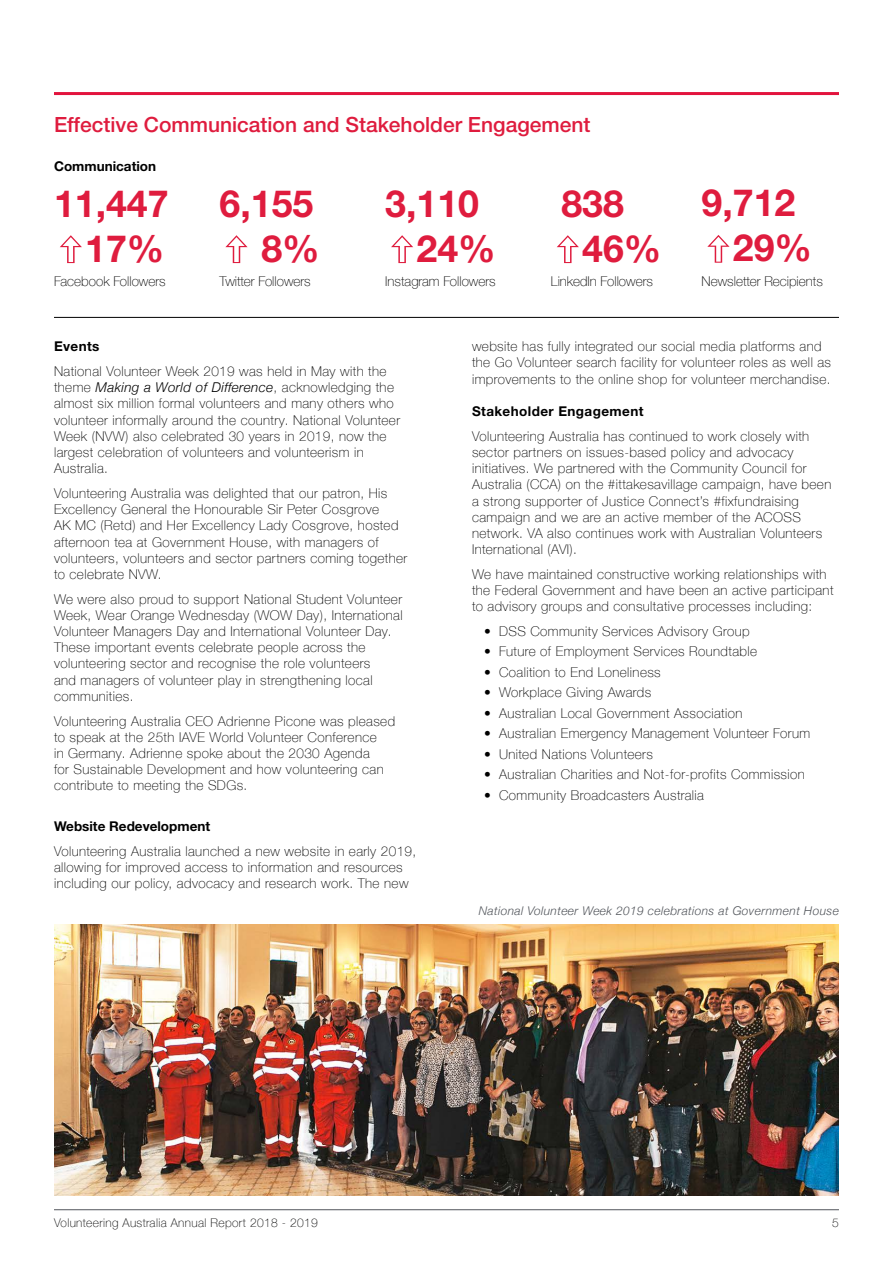
<style>
.page{position:relative;width:893px;height:1263px;background:#fff}
.page>*{position:absolute;margin:0;border:0;box-sizing:border-box;transform-origin:0 0}
.t1{font:700 37.5px/45px "Helvetica Neue LT Std";color:#df1c3e}
.t2{font:500 21px "Helvetica Neue LT Std";color:#df1c3e}
.t3{font:100 13.5px/16.2px "Helvetica Neue";letter-spacing:.03em;color:#000}
.t4{font:100 13.5px "Helvetica Neue";color:#000}
.t5{font:700 13.5px "Helvetica Neue LT Std";color:#000}
.t6{font:700 13.5px "Helvetica Neue LT Std";letter-spacing:.03em;color:#000}
.t7{font:italic 300 12px "Helvetica Neue";letter-spacing:.03em;color:#52555b}
.t8{font:100 12px "Helvetica Neue";letter-spacing:.03em;color:#000}
.s1{font-weight:300;font-style:italic}
</style>
<div class="page">
<hr style="left:54px;top:1209px;width:785px;height:1px;background:#52555b">
<img style="left:54px;top:925px;width:785px;height:271px">
<svg style="left:67px;top:247px;width:8px;height:16px"></svg>
<hr style="left:69px;top:244px;width:4px;height:18px;background:#fff">
<svg style="left:60px;top:235px;width:22px;height:12px"></svg>
<div style="left:233px;top:243px;width:7px;height:20px;background:#df1c3e"></div>
<div style="left:234px;top:244px;width:5px;height:18px;background:#fff"></div>
<svg style="left:225px;top:235px;width:23px;height:12px"></svg>
<svg style="left:398px;top:247px;width:8px;height:16px"></svg>
<hr style="left:400px;top:244px;width:4px;height:18px;background:#fff">
<svg style="left:391px;top:235px;width:22px;height:12px"></svg>
<div style="left:564px;top:243px;width:7px;height:20px;background:#e02647"></div>
<div style="left:565px;top:244px;width:5px;height:18px;background:#fff"></div>
<svg style="left:557px;top:235px;width:22px;height:12px"></svg>
<hr style="left:54px;top:317px;width:785px;height:1px;background:#000">
<svg style="left:715px;top:247px;width:7px;height:16px"></svg>
<div style="left:716px;top:243px;width:5px;height:19px;background:#fff"></div>
<svg style="left:707px;top:235px;width:22px;height:12px"></svg>
<hr style="left:54px;top:92px;width:785px;height:3px;background:#e2133d">
<h2 class="t2" style="left:54px;top:112px;width:538px">Effective Communication and Stakeholder Engagement</h2>
<p class="t5" style="left:54px;top:158px;width:104px">Communication</p>
<h1 class="t1" style="left:54px;top:180px;width:116px;text-align:right">11,447<br>17%</h1>
<p class="t4" style="left:54px;top:271px;width:113px">Facebook Followers</p>
<h1 class="t1" style="left:220px;top:180px;width:102px;text-align:right">6,155<br>8%</h1>
<p class="t4" style="left:220px;top:271px;width:93px">Twitter Followers</p>
<h1 class="t1" style="left:417px;top:180px;width:81px;text-indent:-31px">3,110<br>24%</h1>
<p class="t4" style="left:385px;top:271px;width:112px">Instagram Followers</p>
<h1 class="t1" style="left:582px;top:180px;width:81px;text-indent:-21px">838<br>46%</h1>
<p class="t4" style="left:551px;top:271px;width:104px">LinkedIn Followers</p>
<h1 class="t1" style="left:733px;top:180px;width:81px;text-indent:-31px">9,712<br>29%</h1>
<p class="t4" style="left:702px;top:271px;width:123px">Newsletter Recipients</p>
<p class="t5" style="left:54px;top:338px;width:47px">Events</p>
<p class="t3" style="left:54px;top:363px;width:348px">National Volunteer Week 2019 was held in May with the theme <span class="s1">Making a World of Difference</span>, acknowledging the almost six million formal volunteers and many others who volunteer informally around the country. National Volunteer Week (NVW) also celebrated 30 years in 2019, now the largest celebration of volunteers and volunteerism in Australia.</p>
<p class="t3" style="left:54px;top:484px;width:355px">Volunteering Australia was delighted that our patron, His Excellency General the Honourable Sir Peter Cosgrove<br>AK MC (Retd) and Her Excellency Lady Cosgrove, hosted afternoon tea at Government House, with managers of volunteers, volunteers and sector partners coming together to celebrate NVW.</p>
<p class="t3" style="left:54px;top:590px;width:350px">We were also proud to support National Student Volunteer Week, Wear Orange Wednesday (WOW Day), International Volunteer Managers Day and International Volunteer Day.<br>These important events celebrate people across the volunteering sector and recognise the role volunteers<br>and managers of volunteer play in strengthening local communities.</p>
<p class="t3" style="left:54px;top:712px;width:343px">Volunteering Australia CEO Adrienne Picone was pleased to speak at the 25th IAVE World Volunteer Conference<br>in Germany. Adrienne spoke about the 2030 Agenda<br>for Sustainable Development and how volunteering can contribute to meeting the SDGs.</p>
<p class="t5" style="left:54px;top:818px;width:158px">Website Redevelopment</p>
<p class="t3" style="left:54px;top:842px;width:364px">Volunteering Australia launched a new website in early 2019, allowing for improved access to information and resources including our policy, advocacy and research work. The new</p>
<p class="t3" style="left:472px;top:338px;width:361px">website has fully integrated our social media platforms and the Go Volunteer search facility for volunteer roles as well as improvements to the online shop for volunteer merchandise.</p>
<p class="t6" style="left:472px;top:403px;width:173px">Stakeholder Engagement</p>
<p class="t3" style="left:472px;top:427px;width:361px">Volunteering Australia has continued to work closely with sector partners on issues-based policy and advocacy initiatives. We partnered with the Community Council for Australia (CCA) on the #ittakesavillage campaign, have been a strong supporter of Justice Connect’s #fixfundraising campaign and we are an active member of the ACOSS network. VA also continues work with Australian Volunteers International (AVI).</p>
<p class="t3" style="left:472px;top:565px;width:363px">We have maintained constructive working relationships with the Federal Government and have been an active participant to advisory groups and consultative processes including:</p>
<p class="t3" style="left:484px;top:622px;width:267px">• DSS Community Services Advisory Group</p>
<p class="t3" style="left:484px;top:643px;width:275px">• Future of Employment Services Roundtable</p>
<p class="t3" style="left:484px;top:663px;width:178px">• Coalition to End Loneliness</p>
<p class="t3" style="left:484px;top:684px;width:169px">• Workplace Giving Awards</p>
<p class="t3" style="left:484px;top:704px;width:260px">• Australian Local Government Association</p>
<p class="t3" style="left:484px;top:725px;width:328px">• Australian Emergency Management Volunteer Forum</p>
<p class="t3" style="left:484px;top:745px;width:170px">• United Nations Volunteers</p>
<p class="t3" style="left:484px;top:766px;width:322px">• Australian Charities and Not-for-profits Commission</p>
<p class="t3" style="left:484px;top:786px;width:222px">• Community Broadcasters Australia</p>
<p class="t7" style="left:479px;top:901px;width:362px">National Volunteer Week 2019 celebrations at Government House</p>
<p class="t8" style="left:54px;top:1213px;width:265px">Volunteering Australia Annual Report 2018 - 2019</p>
<p class="t8" style="left:832px;top:1213px;width:8px">5</p>
</div>
